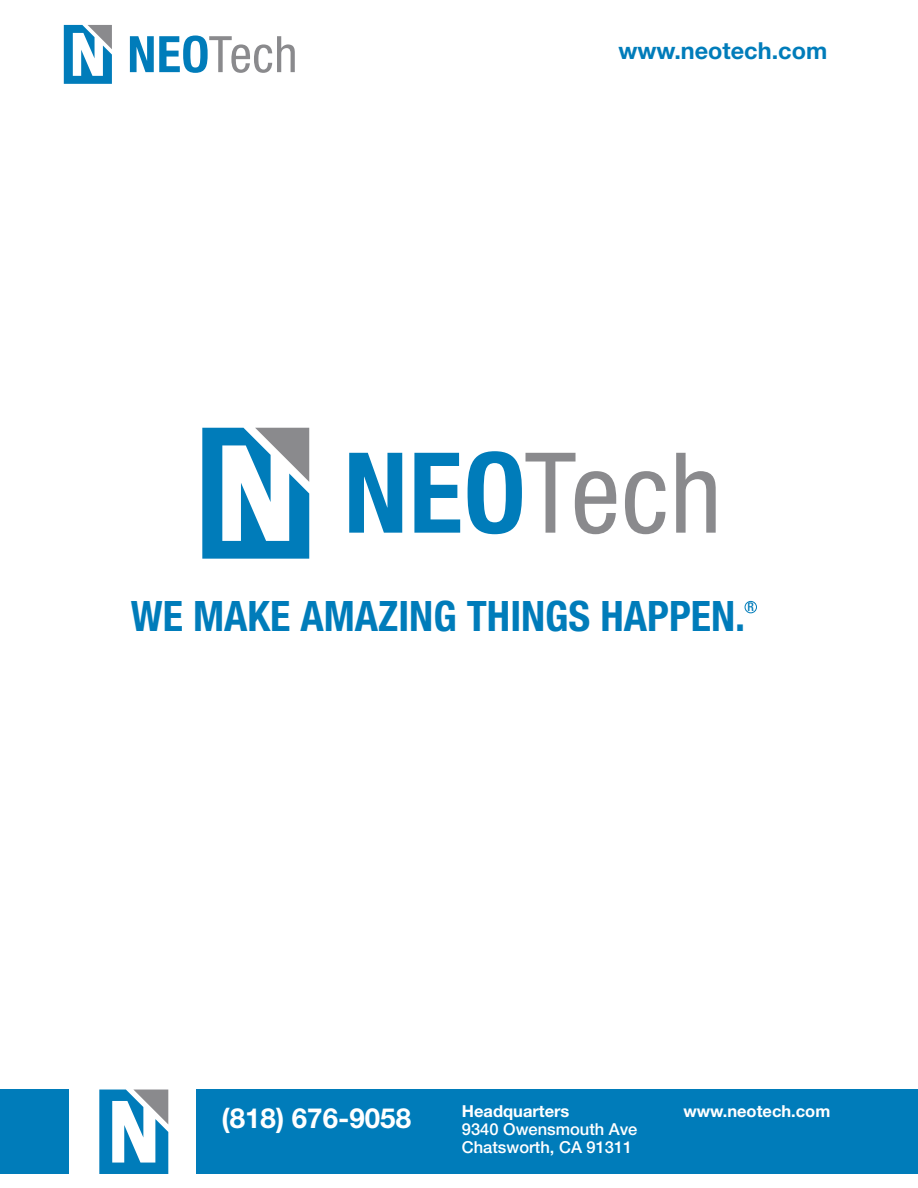
<style>
.page{position:relative;width:918px;height:1188px;background:#fff}
.page>*{position:absolute;margin:0;border:0;box-sizing:border-box;transform-origin:0 0}
.t1{font:700 condensed 42px "Helvetica Neue LT Std";color:#007cba}
.t2{font:700 27.75px "Helvetica Neue LT Std";color:#fff}
.t3{font:700 23.4px "Helvetica Neue LT Std";color:#007cba}
.t4{font:500 16.5px/18px "Helvetica Neue LT Std";color:#fff}
.t5{font:700 16.5px "Helvetica Neue LT Std";color:#fff}
.t6{font:500 condensed 12px "Helvetica Neue LT Std";color:#007cba}
</style>
<div class="page">
<svg style="left:64px;top:25px;width:48px;height:59px"></svg>
<svg style="left:130px;top:36px;width:165px;height:37px"></svg>
<svg style="left:202px;top:428px;width:107px;height:131px"></svg>
<svg style="left:349px;top:453px;width:53px;height:80px"></svg>
<svg style="left:414px;top:453px;width:46px;height:80px"></svg>
<svg style="left:468px;top:451px;width:148px;height:83px"></svg>
<svg style="left:625px;top:471px;width:40px;height:63px"></svg>
<svg style="left:676px;top:453px;width:40px;height:80px"></svg>
<div style="left:745px;top:601px;width:12px;height:12px;border:1px solid #007cba;border-radius:50%"></div>
<svg style="left:99px;top:1090px;width:69px;height:84px"></svg>
<div style="left:197px;top:1089px;width:721px;height:84px;background:#007cba"></div>
<div style="left:0;top:1090px;width:69px;height:84px;background:#007cba"></div>
<h3 class="t3" style="left:618px;top:36px;width:210px">www.neotech.com</h3>
<h1 class="t1" style="left:131px;top:591px;width:616px">WE MAKE AMAZING THINGS HAPPEN.</h1>
<p class="t6" style="left:748px;top:600px;width:8px">R</p>
<h2 class="t2" style="left:222px;top:1101px;width:191px">(818) 676-9058</h2>
<p class="t5" style="left:462px;top:1100px;width:109px">Headquarters</p>
<p class="t4" style="left:462px;top:1120px;width:177px">9340 Owensmouth Ave<br>Chatsworth, CA 91311</p>
<p class="t5" style="left:683px;top:1100px;width:148px">www.neotech.com</p>
</div>
